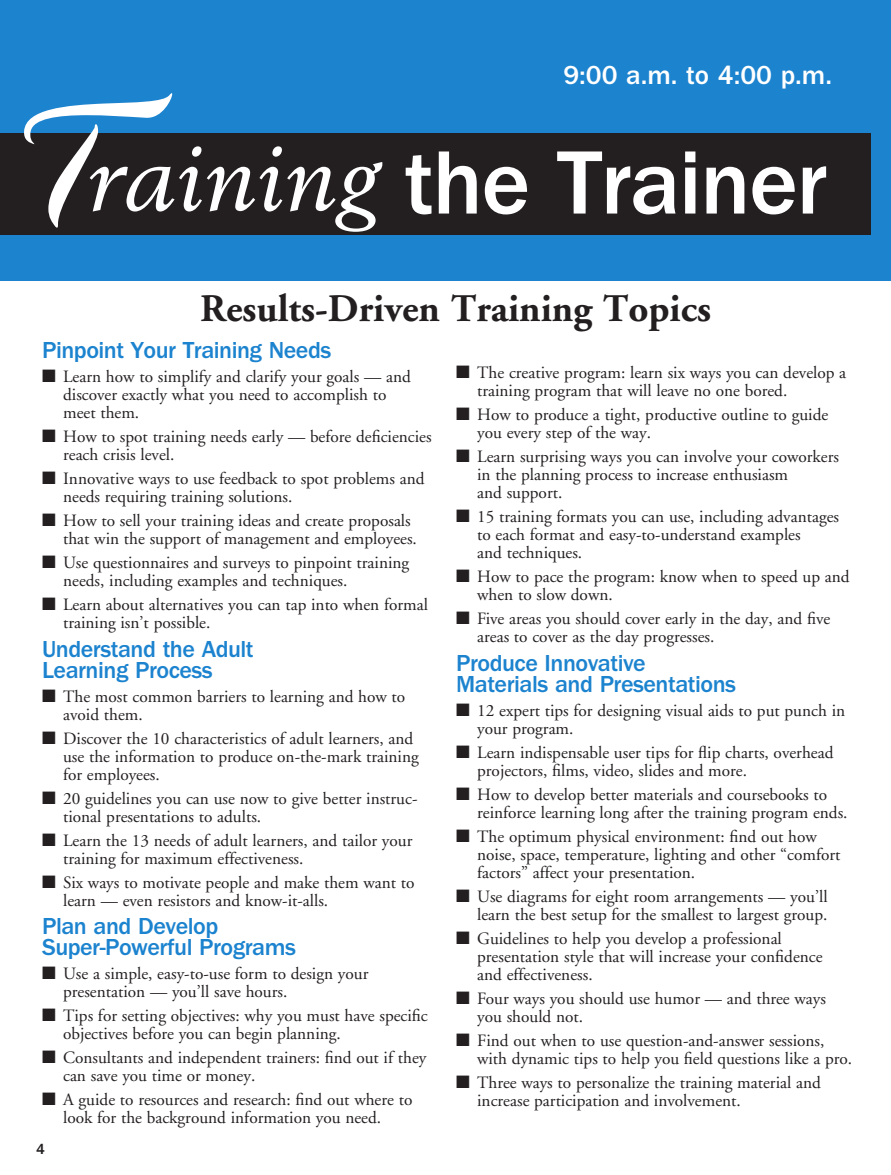
<style>
.page{position:relative;width:891px;height:1175px;background:#fff}
.page>*{position:absolute;margin:0;border:0;box-sizing:border-box;transform-origin:0 0}
.t1{font:italic 95.25px "Berling LT Std";letter-spacing:.015em;color:#fff}
.t2{font:500 93px "ITC Franklin Gothic Std";letter-spacing:-.015em;color:#fff}
.t3{font:700 39px "Adobe Garamond";color:#231f20}
.t4{font:500 27px "ITC Franklin Gothic Std";color:#fff}
.t5{font:500 24px/21px "ITC Franklin Gothic Std";letter-spacing:-.02em;color:#1c83cf}
.t6{font:17.25px/18px "Adobe Garamond";color:#231f20}
.t7{font:500 15px "ITC Franklin Gothic Std";color:#231f20}
.s1{font-family:"Spring LP Std";font-weight:300;font-style:normal;font-size:200.4px}
</style>
<div class="page">
<div style="left:0;top:0;width:891px;height:280px;background:#1c83cf"></div>
<div style="left:0;top:133px;width:870px;height:101px;background:#231f20"></div>
<p class="t1" style="left:0;top:119px;width:378px"><span class="s1">T</span>raining</p>
<p class="t4" style="left:563px;top:60px;width:270px">9:00 a.m. to 4:00 p.m.</p>
<p class="t2" style="left:404px;top:131px;width:425px">the Trainer</p>
<p class="t3" style="left:200px;top:287px;width:512px">Results-Driven Training Topics</p>
<p class="t5" style="left:42px;top:340px;width:291px">Pinpoint Your Training Needs</p>
<p class="t6" style="left:63px;top:368px;width:349px;text-indent:-21px">■ Learn how to simplify and clarify your goals — and discover exactly what you need to accomplish to meet them.</p>
<p class="t6" style="left:63px;top:428px;width:370px;text-indent:-21px">■ How to spot training needs early — before deficiencies reach crisis level.</p>
<p class="t6" style="left:63px;top:470px;width:363px;text-indent:-21px">■ Innovative ways to use feedback to spot problems and needs requiring training solutions.</p>
<p class="t6" style="left:63px;top:512px;width:355px;text-indent:-21px">■ How to sell your training ideas and create proposals that win the support of management and employees.</p>
<p class="t6" style="left:63px;top:554px;width:348px;text-indent:-21px">■ Use questionnaires and surveys to pinpoint training needs, including examples and techniques.</p>
<p class="t6" style="left:63px;top:596px;width:366px;text-indent:-21px">■ Learn about alternatives you can tap into when formal training isn’t possible.</p>
<p class="t5" style="left:42px;top:638px;width:213px">Understand the Adult<br>Learning Process</p>
<p class="t6" style="left:63px;top:687px;width:344px;text-indent:-21px">■ The most common barriers to learning and how to avoid them.</p>
<p class="t6" style="left:63px;top:729px;width:357px;text-indent:-21px">■ Discover the 10 characteristics of adult learners, and use the information to produce on-the-mark training for employees.</p>
<p class="t6" style="left:63px;top:789px;width:356px;text-indent:-21px">■ 20 guidelines you can use now to give better instruc&shy;tional presentations to adults.</p>
<p class="t6" style="left:63px;top:831px;width:351px;text-indent:-21px">■ Learn the 13 needs of adult learners, and tailor your training for maximum effectiveness.</p>
<p class="t6" style="left:63px;top:873px;width:353px;text-indent:-21px">■ Six ways to motivate people and make them want to learn — even resistors and know-it-alls.</p>
<p class="t5" style="left:42px;top:916px;width:255px">Plan and Develop<br>Super-Powerful Programs</p>
<p class="t6" style="left:63px;top:965px;width:307px;text-indent:-21px">■ Use a simple, easy-to-use form to design your presentation — you’ll save hours.</p>
<p class="t6" style="left:63px;top:1007px;width:366px;text-indent:-21px">■ Tips for setting objectives: why you must have specific objectives before you can begin planning.</p>
<p class="t6" style="left:63px;top:1049px;width:365px;text-indent:-21px">■ Consultants and independent trainers: find out if they can save you time or money.</p>
<p class="t6" style="left:42px;top:1091px;width:372px;text-align:center">■ A guide to resources and research: find out where to look for the background information you need.</p>
<p class="t6" style="left:477px;top:364px;width:371px;text-indent:-21px">■ The creative program: learn six ways you can develop a training program that will leave no one bored.</p>
<p class="t6" style="left:477px;top:406px;width:353px;text-indent:-21px">■ How to produce a tight, productive outline to guide you every step of the way.</p>
<p class="t6" style="left:477px;top:448px;width:363px;text-indent:-21px">■ Learn surprising ways you can involve your coworkers in the planning process to increase enthusiasm<br>and support.</p>
<p class="t6" style="left:477px;top:508px;width:363px;text-indent:-21px">■ 15 training formats you can use, including advantages to each format and easy-to-understand examples<br>and techniques.</p>
<p class="t6" style="left:477px;top:568px;width:374px;text-indent:-21px">■ How to pace the program: know when to speed up and when to slow down.</p>
<p class="t6" style="left:477px;top:610px;width:355px;text-indent:-21px">■ Five areas you should cover early in the day, and five areas to cover as the day progresses.</p>
<p class="t5" style="left:456px;top:652px;width:281px">Produce Innovative<br>Materials and Presentations</p>
<p class="t6" style="left:477px;top:702px;width:370px;text-indent:-21px">■ 12 expert tips for designing visual aids to put punch in your program.</p>
<p class="t6" style="left:477px;top:744px;width:358px;text-indent:-21px">■ Learn indispensable user tips for flip charts, overhead projectors, films, video, slides and more.</p>
<p class="t6" style="left:477px;top:786px;width:372px;text-indent:-21px">■ How to develop better materials and coursebooks to reinforce learning long after the training program ends.</p>
<p class="t6" style="left:477px;top:828px;width:365px;text-indent:-21px">■ The optimum physical environment: find out how noise, space, temperature, lighting and other “comfort factors” affect your presentation.</p>
<p class="t6" style="left:456px;top:888px;width:373px;text-align:right">■ Use diagrams for eight room arrangements — you’ll learn the best setup for the smallest to largest group.</p>
<p class="t6" style="left:477px;top:930px;width:347px;text-indent:-21px">■ Guidelines to help you develop a professional presentation style that will increase your confidence and effectiveness.</p>
<p class="t6" style="left:477px;top:990px;width:350px;text-indent:-21px">■ Four ways you should use humor — and three ways you should not.</p>
<p class="t6" style="left:477px;top:1032px;width:377px;text-indent:-21px">■ Find out when to use question-and-answer sessions, with dynamic tips to help you field questions like a pro.</p>
<p class="t6" style="left:477px;top:1074px;width:345px;text-indent:-21px">■ Three ways to personalize the training material and increase participation and involvement.</p>
<p class="t7" style="left:36px;top:1140px;width:10px">4</p>
</div>
